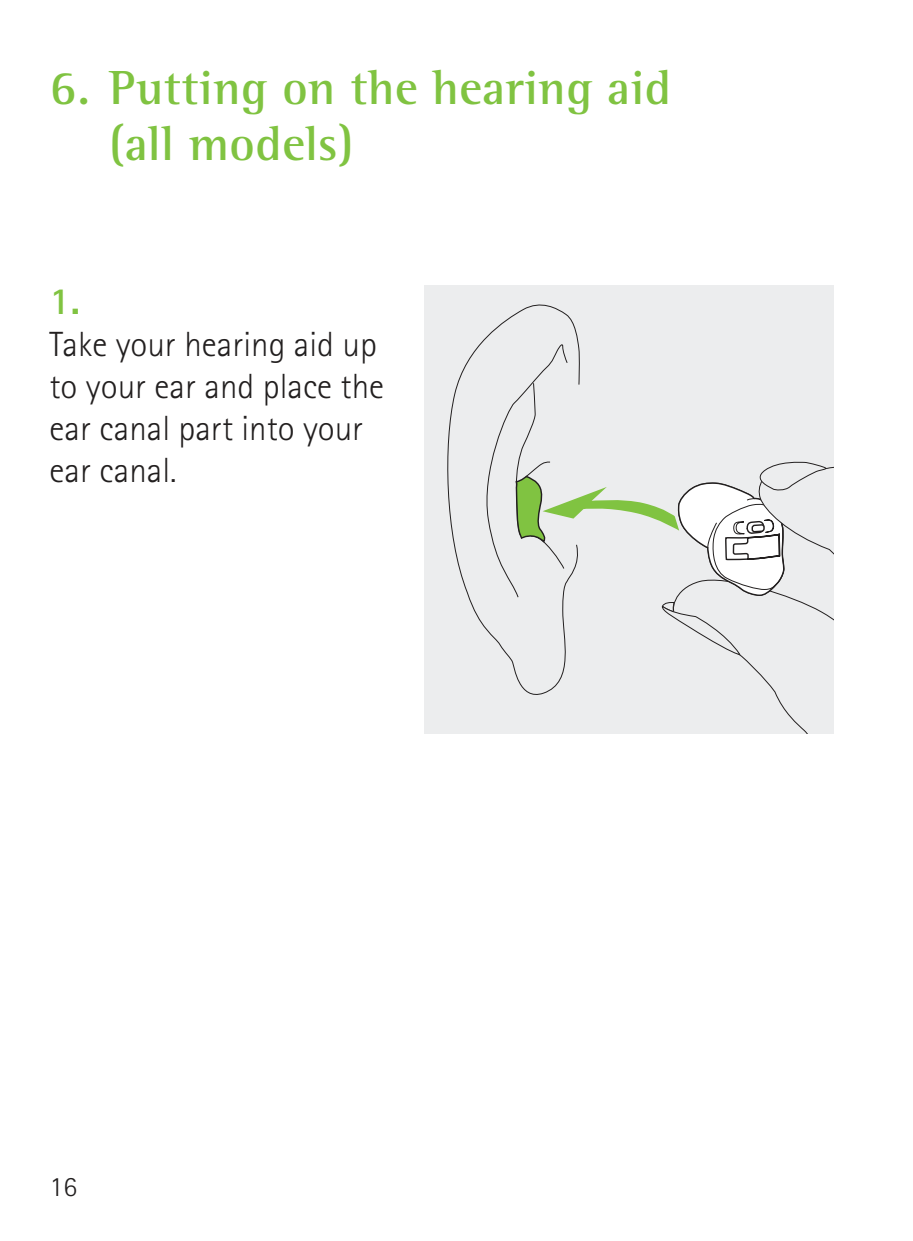
<style>
.page{position:relative;width:913px;height:1241px;background:#fff}
.page>*{position:absolute;margin:0;border:0;box-sizing:border-box;transform-origin:0 0}
.t1{font:700 49px/56px "Rotis Semi Serif Pro";letter-spacing:.01em;color:#80c341}
.t2{font:700 38.5px "Rotis Sans Serif Pro";color:#80c341}
.t3{font:300 35px/42px "Rotis Sans Serif Pro";color:#221f1f}
.t4{font:300 28px "Rotis Sans Serif Pro";color:#221f1f}
</style>
<div class="page">
<div style="left:424px;top:286px;width:409px;height:447px;background:#ecedee"></div>
<svg style="left:447px;top:304px;width:132px;height:317px"></svg>
<svg style="left:480px;top:342px;width:353px;height:391px"></svg>
<h1 class="t1" style="left:109px;top:62px;width:563px;text-indent:-60px">6. Putting on the hearing aid (all models)</h1>
<p class="t2" style="left:50px;top:284px;width:32px">1.</p>
<p class="t3" style="left:50px;top:325px;width:336px">Take your hearing aid up to your ear and place the ear canal part into your ear canal.</p>
<p class="t4" style="left:50px;top:1174px;width:29px">16</p>
</div>
